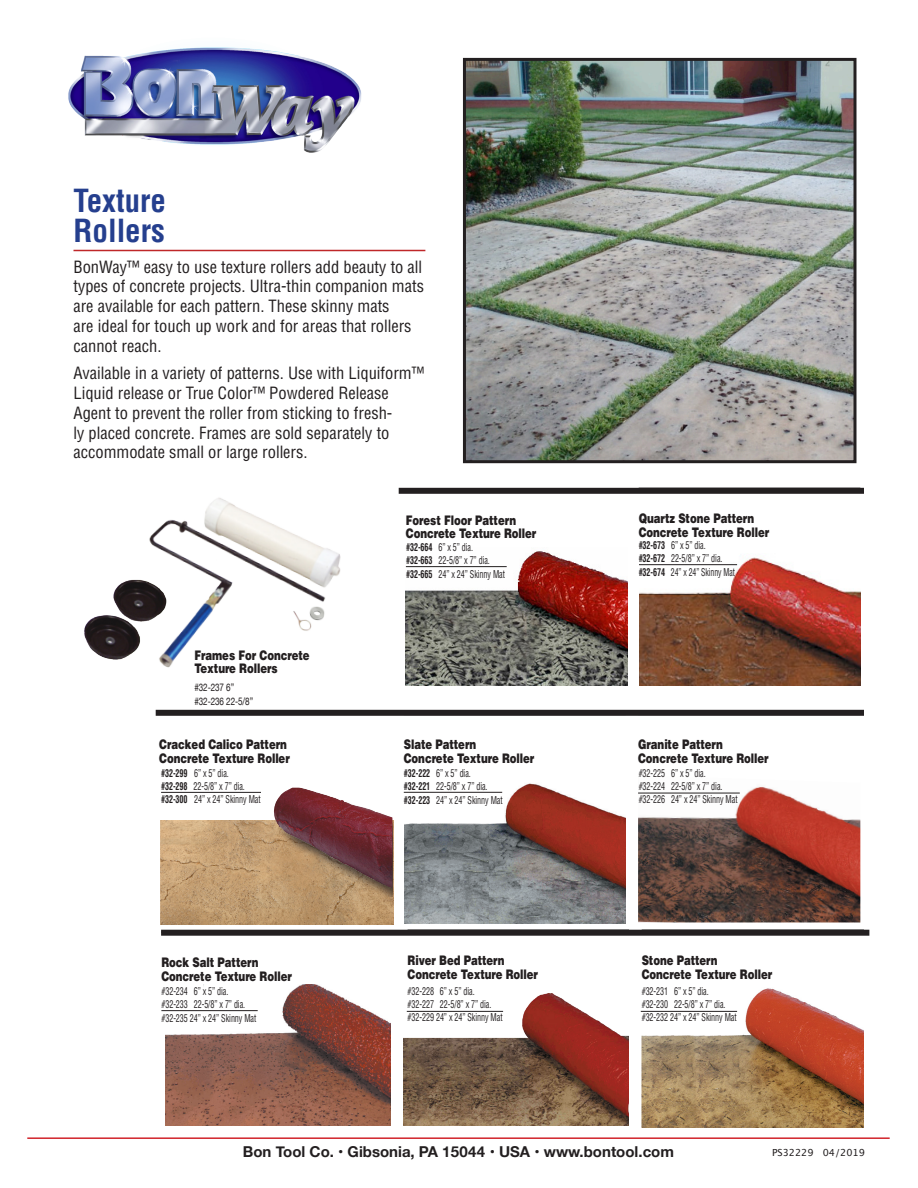
<style>
.page{position:relative;width:918px;height:1188px;background:#fff}
.page>*{position:absolute;margin:0;border:0;box-sizing:border-box;transform-origin:0 0}
.t1{font:700 condensed 31.05px "Helvetica";color:#253f8e}
.t2{font:condensed 16.5px/19.8px "Helvetica";color:#231f20}
.t3{font:700 15px "Helvetica Neue";color:#231f20}
._17_Product_Name_Tit{font:900 13.2px/13.5px "Helvetica";letter-spacing:-.01em;color:#231f20;scale:.77 1}
._17_Product_Name_Tit-2{font:condensed 10.5px "Helvetica";letter-spacing:-.01em;color:#231f20;scale:.77 1}
._17_Product_Name_Tit-3{font:condensed 10.5px "Helvetica";letter-spacing:-.01em;color:#231f20;scale:.74 1}
._17_Product_Name_Tit-4{font:10.5px "Helvetica Neue";letter-spacing:-.01em;color:#231f20;scale:.77 1}
.t4{font:9.75px "Lucida Grande";color:#231f20}
.s1{font-weight:700}
</style>
<div class="page">
<hr style="left:27px;top:1137px;width:863px;height:2px;background:#d1232a">
<img style="left:68px;top:47px;width:294px;height:106px">
<img style="left:160px;top:821px;width:234px;height:103px">
<img style="left:405px;top:783px;width:221px;height:140px">
<img style="left:638px;top:786px;width:222px;height:137px">
<div style="left:276px;top:790px;width:116px;height:107px;background:#231f20;opacity:.75"></div>
<img style="left:274px;top:788px;width:118px;height:100px">
<img style="left:166px;top:984px;width:224px;height:142px">
<img style="left:403px;top:994px;width:225px;height:132px">
<img style="left:642px;top:988px;width:222px;height:139px">
<img style="left:639px;top:557px;width:221px;height:129px">
<img style="left:406px;top:551px;width:222px;height:135px">
<img style="left:149px;top:498px;width:192px;height:168px">
<img style="left:84px;top:558px;width:86px;height:110px">
<div style="left:156px;top:710px;width:708px;height:6px;background:#231f20"></div>
<div style="left:161px;top:930px;width:708px;height:6px;background:#231f20"></div>
<div style="left:399px;top:488px;width:465px;height:6px;background:#231f20"></div>
<img style="left:467px;top:62px;width:385px;height:397px">
<div style="left:463px;top:58px;width:393px;height:405px;border:3px solid #231f20"></div>
<hr style="left:74px;top:250px;width:351px;height:1px;background:#bf2729">
<hr style="left:406px;top:566px;width:101px;height:1px;background:#231f20">
<hr style="left:639px;top:564px;width:98px;height:1px;background:#231f20">
<hr style="left:161px;top:792px;width:100px;height:1px;background:#231f20">
<hr style="left:404px;top:792px;width:98px;height:1px;background:#231f20">
<hr style="left:638px;top:793px;width:102px;height:1px;background:#231f20">
<hr style="left:161px;top:1010px;width:97px;height:1px;background:#231f20">
<hr style="left:407px;top:1011px;width:96px;height:1px;background:#231f20">
<hr style="left:641px;top:1011px;width:96px;height:1px;background:#231f20">
<p class="t1" style="left:74px;top:181px;width:94px">Texture</p>
<p class="t1" style="left:74px;top:211px;width:93px">Rollers</p>
<p class="t2" style="left:74px;top:257px;width:352px">BonWay™ easy to use texture rollers add beauty to all types of concrete projects. Ultra-thin companion mats are available for each pattern. These skinny mats<br>are ideal for touch up work and for areas that rollers cannot reach.</p>
<p class="t2" style="left:74px;top:363px;width:352px">Available in a variety of patterns. Use with Liquiform™ Liquid release or True Color™ Powdered Release Agent to prevent the roller from sticking to fresh-<br>ly placed concrete. Frames are sold separately to accommodate small or large rollers.</p>
<p class="_17_Product_Name_Tit" style="left:406px;top:513px;width:171px">Forest Floor Pattern<br>Concrete Texture Roller</p>
<p class="_17_Product_Name_Tit" style="left:194px;top:648px;width:151px">Frames For Concrete<br>Texture Rollers</p>
<p class="_17_Product_Name_Tit-4" style="left:194px;top:680px;width:53px">#32-237 6”</p>
<p class="_17_Product_Name_Tit-4" style="left:194px;top:694px;width:78px">#32-236 22-5/8”</p>
<p class="_17_Product_Name_Tit-2" style="left:406px;top:540px;width:89px"><span class="s1">#32-664</span> 6” x 5” dia.</p>
<p class="_17_Product_Name_Tit-2" style="left:406px;top:553px;width:110px"><span class="s1">#32-663</span> 22-5/8” x 7” dia.</p>
<p class="_17_Product_Name_Tit-2" style="left:406px;top:567px;width:130px"><span class="s1">#32-665</span> 24” x 24” Skinny Mat</p>
<p class="_17_Product_Name_Tit" style="left:639px;top:512px;width:171px">Quartz Stone Pattern<br>Concrete Texture Roller</p>
<p class="_17_Product_Name_Tit-2" style="left:639px;top:539px;width:89px"><span class="s1">#32-673</span> 6” x 5” dia.</p>
<p class="_17_Product_Name_Tit-2" style="left:639px;top:552px;width:110px"><span class="s1">#32-672</span> 22-5/8” x 7” dia.</p>
<p class="_17_Product_Name_Tit-3" style="left:639px;top:566px;width:132px"><span class="s1">#32-674</span> 24” x 24” Skinny Mat</p>
<p class="_17_Product_Name_Tit" style="left:159px;top:737px;width:171px">Cracked Calico Pattern<br>Concrete Texture Roller</p>
<p class="_17_Product_Name_Tit" style="left:404px;top:737px;width:171px">Slate Pattern<br>Concrete Texture Roller</p>
<p class="_17_Product_Name_Tit" style="left:638px;top:737px;width:171px">Granite Pattern<br>Concrete Texture Roller</p>
<p class="_17_Product_Name_Tit-2" style="left:161px;top:766px;width:90px"><span class="s1">#32-299</span> 6” x 5” dia.</p>
<p class="_17_Product_Name_Tit-2" style="left:161px;top:779px;width:110px"><span class="s1">#32-298</span> 22-5/8” x 7” dia.</p>
<p class="_17_Product_Name_Tit-2" style="left:161px;top:792px;width:131px"><span class="s1">#32-300</span> 24” x 24” Skinny Mat</p>
<p class="_17_Product_Name_Tit-2" style="left:404px;top:766px;width:89px"><span class="s1">#32-222</span> 6” x 5” dia.</p>
<p class="_17_Product_Name_Tit-2" style="left:404px;top:779px;width:110px"><span class="s1">#32-221</span> 22-5/8” x 7” dia.</p>
<p class="_17_Product_Name_Tit-2" style="left:404px;top:793px;width:130px"><span class="s1">#32-223</span> 24” x 24” Skinny Mat</p>
<p class="_17_Product_Name_Tit-2" style="left:639px;top:766px;width:89px">#32-225 6” x 5” dia.</p>
<p class="_17_Product_Name_Tit-2" style="left:639px;top:779px;width:110px">#32-224 22-5/8” x 7” dia.</p>
<p class="_17_Product_Name_Tit-2" style="left:639px;top:792px;width:130px">#32-226 24” x 24” Skinny Mat</p>
<p class="_17_Product_Name_Tit" style="left:161px;top:955px;width:171px">Rock Salt Pattern<br>Concrete Texture Roller</p>
<p class="_17_Product_Name_Tit" style="left:408px;top:953px;width:171px">River Bed Pattern<br>Concrete Texture Roller</p>
<p class="_17_Product_Name_Tit" style="left:642px;top:953px;width:171px">Stone Pattern<br>Concrete Texture Roller</p>
<p class="_17_Product_Name_Tit-2" style="left:161px;top:985px;width:89px">#32-234 6” x 5” dia.</p>
<p class="_17_Product_Name_Tit-2" style="left:161px;top:998px;width:110px">#32-233 22-5/8” x 7” dia.</p>
<p class="_17_Product_Name_Tit-2" style="left:161px;top:1012px;width:125px">#32-235 24” x 24” Skinny Mat</p>
<p class="_17_Product_Name_Tit-2" style="left:408px;top:985px;width:89px">#32-228 6” x 5” dia.</p>
<p class="_17_Product_Name_Tit-2" style="left:408px;top:998px;width:110px">#32-227 22-5/8” x 7” dia.</p>
<p class="_17_Product_Name_Tit-2" style="left:408px;top:1011px;width:125px">#32-229 24” x 24” Skinny Mat</p>
<p class="_17_Product_Name_Tit-2" style="left:642px;top:985px;width:89px">#32-231 6” x 5” dia.</p>
<p class="_17_Product_Name_Tit-2" style="left:642px;top:998px;width:110px">#32-230 22-5/8” x 7” dia.</p>
<p class="_17_Product_Name_Tit-2" style="left:642px;top:1011px;width:125px">#32-232 24” x 24” Skinny Mat</p>
<p class="t3" style="left:243px;top:1140px;width:433px">Bon Tool Co. • Gibsonia, PA 15044 • USA • www.bontool.com</p>
<p class="t4" style="left:772px;top:1147px;width:94px">PS32229 04/2019</p>
</div>
